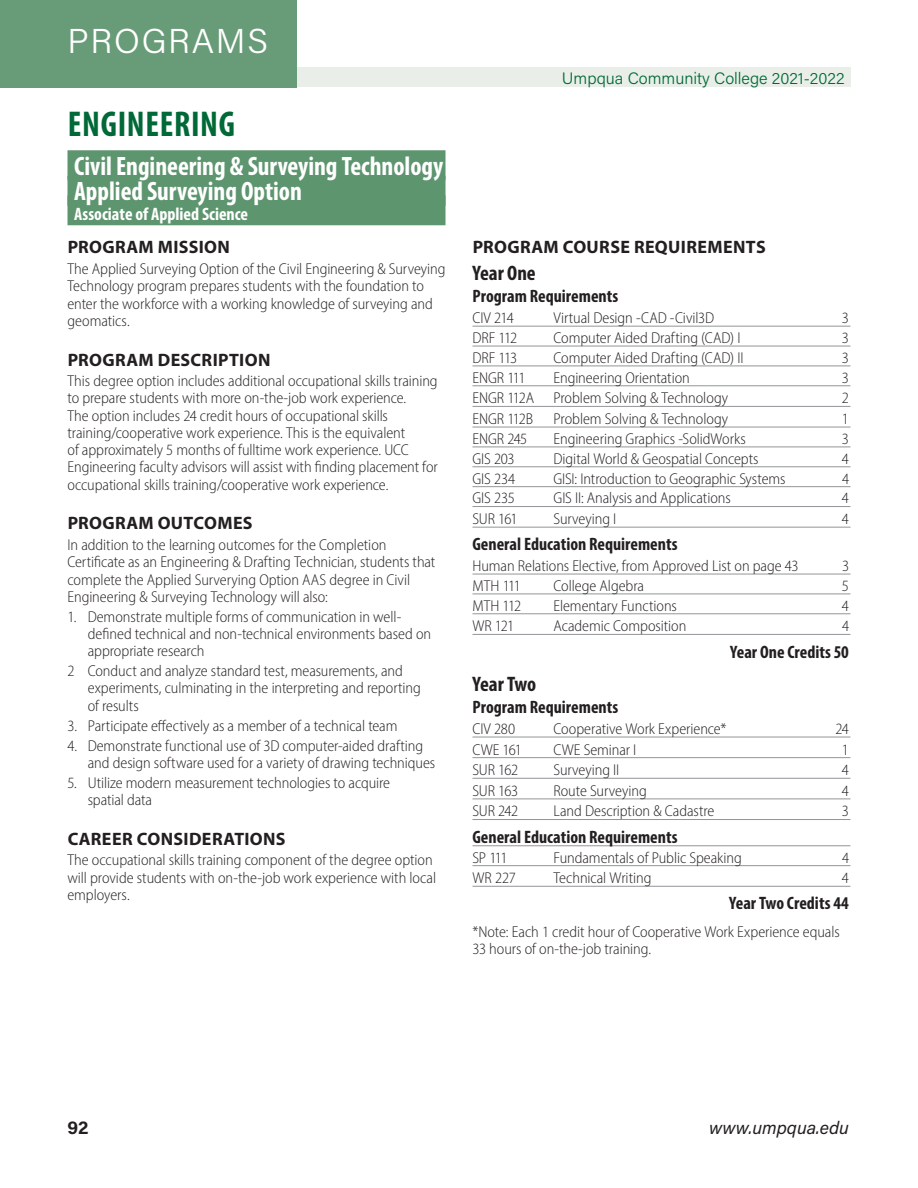
<style>
.page{position:relative;width:918px;height:1188px;background:#fff}
.page>*{position:absolute;margin:0;border:0;box-sizing:border-box;transform-origin:0 0}
.t1{font:700 condensed 36px "Myriad Pro";letter-spacing:.02em;color:#006937;scale:.96 1}
.t2{font:300 34.5px "Acumin Pro";letter-spacing:.05em;color:#fff}
.t3{font:700 condensed 26.7px/25.5px "Myriad Pro";color:#fff}
.t4{font:700 condensed 21px "Myriad Pro";color:#231f20}
.t5{font:700 condensed 18px "Myriad Pro";color:#231f20}
.t6{font:700 18px "Myriad Pro";letter-spacing:.02em;color:#231f20}
.t7{font:700 condensed 18px "Myriad Pro";color:#fff}
.t8{font:italic 18px "Acumin Pro";color:#231f20}
.t9{font:700 18px "Acumin Pro";color:#231f20}
.t10{font:300 16.5px "Acumin Pro";color:#006937}
.t11{font:300 semi-condensed 15.75px/17.2px "Myriad Pro";color:#231f20}
</style>
<div class="page">
<div style="left:68px;top:68px;width:783px;height:19px;background:#e9efe8"></div>
<div style="left:0;top:0;width:297px;height:87px;background:#689c78"></div>
<hr style="left:473px;top:326px;width:378px;height:1px;background:#939598">
<hr style="left:473px;top:346px;width:378px;height:1px;background:#939598">
<hr style="left:473px;top:366px;width:378px;height:1px;background:#939598">
<hr style="left:473px;top:385px;width:378px;height:1px;background:#939598">
<hr style="left:473px;top:406px;width:378px;height:1px;background:#939598">
<hr style="left:473px;top:427px;width:378px;height:1px;background:#939598">
<hr style="left:473px;top:447px;width:378px;height:1px;background:#939598">
<hr style="left:473px;top:466px;width:378px;height:1px;background:#939598">
<hr style="left:473px;top:486px;width:378px;height:1px;background:#939598">
<hr style="left:473px;top:506px;width:378px;height:1px;background:#939598">
<hr style="left:473px;top:527px;width:378px;height:1px;background:#939598">
<hr style="left:473px;top:574px;width:378px;height:1px;background:#939598">
<hr style="left:473px;top:594px;width:378px;height:1px;background:#939598">
<hr style="left:473px;top:613px;width:378px;height:1px;background:#939598">
<hr style="left:473px;top:634px;width:378px;height:1px;background:#939598">
<hr style="left:473px;top:737px;width:378px;height:1px;background:#939598">
<hr style="left:473px;top:757px;width:378px;height:1px;background:#939598">
<hr style="left:473px;top:778px;width:378px;height:1px;background:#939598">
<hr style="left:473px;top:799px;width:378px;height:1px;background:#939598">
<hr style="left:473px;top:819px;width:378px;height:1px;background:#939598">
<hr style="left:473px;top:845px;width:378px;height:1px;background:#939598">
<hr style="left:473px;top:865px;width:378px;height:1px;background:#939598">
<hr style="left:473px;top:886px;width:378px;height:1px;background:#939598">
<div style="left:68px;top:150px;width:378px;height:30px;background:#5d956f"></div>
<div style="left:68px;top:176px;width:378px;height:30px;background:#5d956f"></div>
<div style="left:68px;top:195px;width:378px;height:30px;background:#5d956f"></div>
<h2 class="t2" style="left:68px;top:21px;width:202px">PROGRAMS</h2>
<h1 class="t1" style="left:68px;top:110px;width:176px">ENGINEERING</h1>
<h3 class="t3" style="left:74px;top:155px;width:370px">Civil Engineering &amp; Surveying Technology<br>Applied Surveying Option</h3>
<p class="t7" style="left:74px;top:207px;width:175px">Associate of Applied Science</p>
<p class="t6" style="left:68px;top:241px;width:164px">PROGRAM MISSION</p>
<p class="t11" style="left:68px;top:261px;width:380px">The Applied Surveying Option of the Civil Engineering &amp; Surveying Technology program prepares students with the foundation to enter the workforce with a working knowledge of surveying and geomatics.</p>
<p class="t6" style="left:68px;top:353px;width:204px">PROGRAM DESCRIPTION</p>
<p class="t11" style="left:68px;top:373px;width:372px">This degree option includes additional occupational skills training to prepare students with more on-the-job work experience.<br>The option includes 24 credit hours of occupational skills training/cooperative work experience. This is the equivalent<br>of approximately 5 months of full time work experience. UCC Engineering faculty advisors will assist with finding placement for occupational skills training/cooperative work experience.</p>
<p class="t6" style="left:68px;top:517px;width:186px">PROGRAM OUTCOMES</p>
<p class="t11" style="left:68px;top:537px;width:369px">In addition to the learning outcomes for the Completion Certificate as an Engineering &amp; Drafting Technician, students that complete the Applied Surverying Option AAS degree in Civil Engineering &amp; Surveying Technology will also:</p>
<p class="t11" style="left:88px;top:609px;width:345px;text-indent:-20px">1. Demonstrate multiple forms of communication in well&shy;defined technical and non-technical environments based on appropriate research</p>
<p class="t11" style="left:88px;top:663px;width:335px;text-indent:-20px">2 Conduct and analyze standard test, measurements, and experiments, culminating in the interpreting and reporting of results</p>
<p class="t11" style="left:67px;top:718px;width:331px">3. Participate effectively as a member of a technical team</p>
<p class="t11" style="left:88px;top:738px;width:349px;text-indent:-20px">4. Demonstrate functional use of 3D computer-aided drafting and design software used for a variety of drawing techniques</p>
<p class="t11" style="left:88px;top:775px;width:304px;text-indent:-20px">5. Utilize modern measurement technologies to acquire spatial data</p>
<p class="t6" style="left:68px;top:832px;width:220px">CAREER CONSIDERATIONS</p>
<p class="t11" style="left:68px;top:853px;width:370px">The occupational skills training component of the degree option will provide students with on-the-job work experience with local employers.</p>
<p class="t10" style="left:562px;top:69px;width:284px">Umpqua Community College 2021-2022</p>
<p class="t6" style="left:473px;top:241px;width:295px">PROGRAM COURSE REQUIREMENTS</p>
<h3 class="t4" style="left:473px;top:265px;width:65px">Year One</h3>
<p class="t5" style="left:473px;top:290px;width:147px">Program Requirements</p>
<p class="t11" style="left:473px;top:310px;width:43px">CIV 214</p>
<p class="t11" style="left:554px;top:310px;width:162px">Virtual Design -CAD -Civil3D</p>
<p class="t11" style="left:842px;top:310px;width:9px">3</p>
<p class="t11" style="left:473px;top:330px;width:46px">DRF 112</p>
<p class="t11" style="left:553px;top:330px;width:189px">Computer Aided Drafting (CAD) I</p>
<p class="t11" style="left:842px;top:330px;width:9px">3</p>
<p class="t11" style="left:473px;top:350px;width:46px">DRF 113</p>
<p class="t11" style="left:553px;top:350px;width:192px">Computer Aided Drafting (CAD) II</p>
<p class="t11" style="left:842px;top:350px;width:9px">3</p>
<p class="t11" style="left:473px;top:370px;width:55px">ENGR 111</p>
<p class="t11" style="left:554px;top:370px;width:138px">Engineering Orientation</p>
<p class="t11" style="left:842px;top:370px;width:9px">3</p>
<p class="t11" style="left:473px;top:391px;width:257px">ENGR 112A Problem Solving &amp; Technology</p>
<p class="t11" style="left:842px;top:391px;width:9px">2</p>
<p class="t11" style="left:473px;top:411px;width:62px">ENGR 112B</p>
<p class="t11" style="left:554px;top:411px;width:176px">Problem Solving &amp; Technology</p>
<p class="t11" style="left:842px;top:411px;width:9px">1</p>
<p class="t11" style="left:473px;top:431px;width:56px">ENGR 245</p>
<p class="t11" style="left:554px;top:431px;width:194px">Engineering Graphics -SolidWorks</p>
<p class="t11" style="left:842px;top:431px;width:9px">3</p>
<p class="t11" style="left:473px;top:451px;width:44px">GIS 203</p>
<p class="t11" style="left:554px;top:451px;width:207px">Digital World &amp; Geospatial Concepts</p>
<p class="t11" style="left:842px;top:451px;width:9px">4</p>
<p class="t11" style="left:473px;top:471px;width:44px">GIS 234</p>
<p class="t11" style="left:553px;top:471px;width:234px">GISI: Introduction to Geographic Systems</p>
<p class="t11" style="left:842px;top:471px;width:9px">4</p>
<p class="t11" style="left:473px;top:491px;width:44px">GIS 235</p>
<p class="t11" style="left:554px;top:491px;width:179px">GIS II: Analysis and Applications</p>
<p class="t11" style="left:842px;top:491px;width:9px">4</p>
<p class="t11" style="left:473px;top:511px;width:47px">SUR 161</p>
<p class="t11" style="left:553px;top:511px;width:64px">Surveying I</p>
<p class="t11" style="left:842px;top:511px;width:9px">4</p>
<p class="t5" style="left:473px;top:537px;width:207px">General Education Requirements</p>
<p class="t11" style="left:473px;top:558px;width:328px">Human Relations Elective, from Approved List on page 43</p>
<p class="t11" style="left:842px;top:558px;width:9px">3</p>
<p class="t11" style="left:473px;top:578px;width:50px">MTH 111</p>
<p class="t11" style="left:554px;top:578px;width:92px">College Algebra</p>
<p class="t11" style="left:842px;top:578px;width:9px">5</p>
<p class="t11" style="left:473px;top:598px;width:50px">MTH 112</p>
<p class="t11" style="left:553px;top:598px;width:125px">Elementary Functions</p>
<p class="t11" style="left:842px;top:598px;width:9px">4</p>
<p class="t11" style="left:473px;top:619px;width:43px">WR 121</p>
<p class="t11" style="left:553px;top:619px;width:134px">Academic Composition</p>
<p class="t11" style="left:842px;top:619px;width:9px">4</p>
<p class="t5" style="left:730px;top:645px;width:120px">Year One Credits 50</p>
<h3 class="t4" style="left:473px;top:676px;width:65px">Year Two</h3>
<p class="t5" style="left:473px;top:700px;width:147px">Program Requirements</p>
<p class="t11" style="left:473px;top:721px;width:44px">CIV 280</p>
<p class="t11" style="left:553px;top:721px;width:175px">Cooperative Work Experience*</p>
<p class="t11" style="left:836px;top:721px;width:15px">24</p>
<p class="t11" style="left:473px;top:742px;width:51px">CWE 161</p>
<p class="t11" style="left:554px;top:742px;width:84px">CWE Seminar I</p>
<p class="t11" style="left:842px;top:742px;width:9px">1</p>
<p class="t11" style="left:473px;top:762px;width:47px">SUR 162</p>
<p class="t11" style="left:553px;top:762px;width:67px">Surveying II</p>
<p class="t11" style="left:842px;top:762px;width:9px">4</p>
<p class="t11" style="left:473px;top:783px;width:47px">SUR 163</p>
<p class="t11" style="left:553px;top:783px;width:95px">Route Surveying</p>
<p class="t11" style="left:842px;top:783px;width:9px">4</p>
<p class="t11" style="left:473px;top:804px;width:47px">SUR 242</p>
<p class="t11" style="left:553px;top:804px;width:162px">Land Description &amp; Cadastre</p>
<p class="t11" style="left:842px;top:804px;width:9px">3</p>
<p class="t5" style="left:473px;top:830px;width:207px">General Education Requirements</p>
<p class="t11" style="left:473px;top:850px;width:37px">SP 111</p>
<p class="t11" style="left:553px;top:850px;width:190px">Fundamentals of Public Speaking</p>
<p class="t11" style="left:842px;top:850px;width:9px">4</p>
<p class="t11" style="left:473px;top:870px;width:45px">WR 227</p>
<p class="t11" style="left:554px;top:870px;width:99px">Technical Writing</p>
<p class="t11" style="left:842px;top:870px;width:9px">4</p>
<p class="t5" style="left:729px;top:897px;width:121px">Year Two Credits 44</p>
<p class="t11" style="left:473px;top:924px;width:369px">*Note: Each 1 credit hour of Cooperative Work Experience equals<br>33 hours of on-the-job training.</p>
<p class="t9" style="left:68px;top:1117px;width:23px">92</p>
<p class="t8" style="left:709px;top:1117px;width:141px">www.umpqua.edu</p>
</div>
